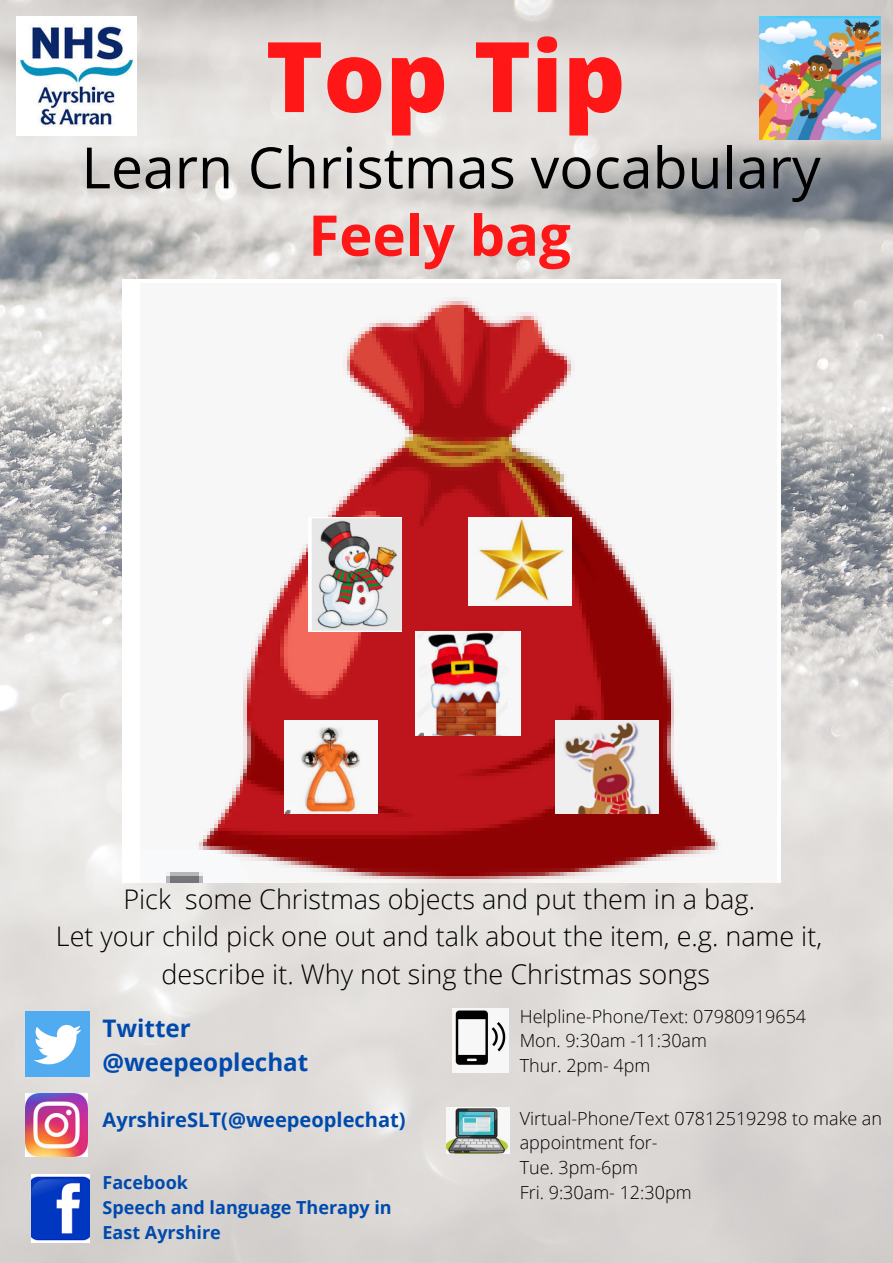
<style>
.page{position:relative;width:893px;height:1263px;background:#fff}
.page>*{position:absolute;margin:0;border:0;box-sizing:border-box;transform-origin:0 0}
.t1{font:800 97.57px "Open Sans";color:#ff1616}
.t2{font:57px "Open Sans";color:#000}
.t3{font:700 56.25px "Open Sans";color:#ff1616}
.t4{font:300 27px/37.7px "Open Sans";color:#000;text-align:center}
.t5{font:700 24.22px "Open Sans";color:#004aad}
.t6{font:700 20.02px "Open Sans";color:#004aad}
.t7{font:300 18px/24.8px "Open Sans";color:#000}
.t8{font:700 18px/24.8px "Open Sans";color:#004aad}
</style>
<div class="page">
<img style="left:0;top:0;width:893px;height:1263px">
<img style="left:123px;top:280px;width:657px;height:602px">
<img style="left:284px;top:721px;width:93px;height:92px">
<img style="left:556px;top:721px;width:102px;height:92px">
<img style="left:308px;top:518px;width:93px;height:113px">
<img style="left:415px;top:632px;width:105px;height:103px">
<img style="left:468px;top:518px;width:103px;height:87px">
<img style="left:17px;top:16px;width:120px;height:120px">
<img style="left:759px;top:16px;width:121px;height:124px">
<img style="left:25px;top:1012px;width:64px;height:64px">
<img style="left:31px;top:1174px;width:58px;height:68px">
<img style="left:25px;top:1094px;width:63px;height:62px">
<img style="left:452px;top:1008px;width:57px;height:65px">
<img style="left:447px;top:1107px;width:62px;height:46px">
<p class="t1" style="left:266px;top:8px;width:361px">Top Tip</p>
<p class="t2" style="left:81px;top:127px;width:741px">Learn Christmas vocabulary</p>
<p class="t3" style="left:308px;top:196px;width:264px">Feely bag</p>
<p class="t4" style="left:123px;top:879px;width:633px">Pick some Christmas objects and put them in a bag.</p>
<p class="t4" style="left:56px;top:917px;width:768px">Let your child pick one out and talk about the item, e.g. name it, describe it. Why not sing the Christmas songs</p>
<p class="t5" style="left:103px;top:1011px;width:90px">Twitter</p>
<p class="t5" style="left:103px;top:1045px;width:207px">@weepeoplechat</p>
<p class="t6" style="left:103px;top:1105px;width:305px">AyrshireSLT(@weepeoplechat)</p>
<p class="t8" style="left:103px;top:1170px;width:87px">Facebook</p>
<p class="t8" style="left:103px;top:1194px;width:291px">Speech and language Therapy in<br>East Ayrshire</p>
<p class="t7" style="left:520px;top:1003px;width:288px">Helpline-Phone/Text: 07980919654</p>
<p class="t7" style="left:520px;top:1028px;width:189px">Mon. 9:30am -11:30am</p>
<p class="t7" style="left:520px;top:1053px;width:132px">Thur. 2pm- 4pm</p>
<p class="t7" style="left:520px;top:1105px;width:364px">Virtual-Phone/Text 07812519298 to make an appointment for-</p>
<p class="t7" style="left:520px;top:1155px;width:120px">Tue. 3pm-6pm</p>
<p class="t7" style="left:520px;top:1179px;width:173px">Fri. 9:30am- 12:30pm</p>
</div>
